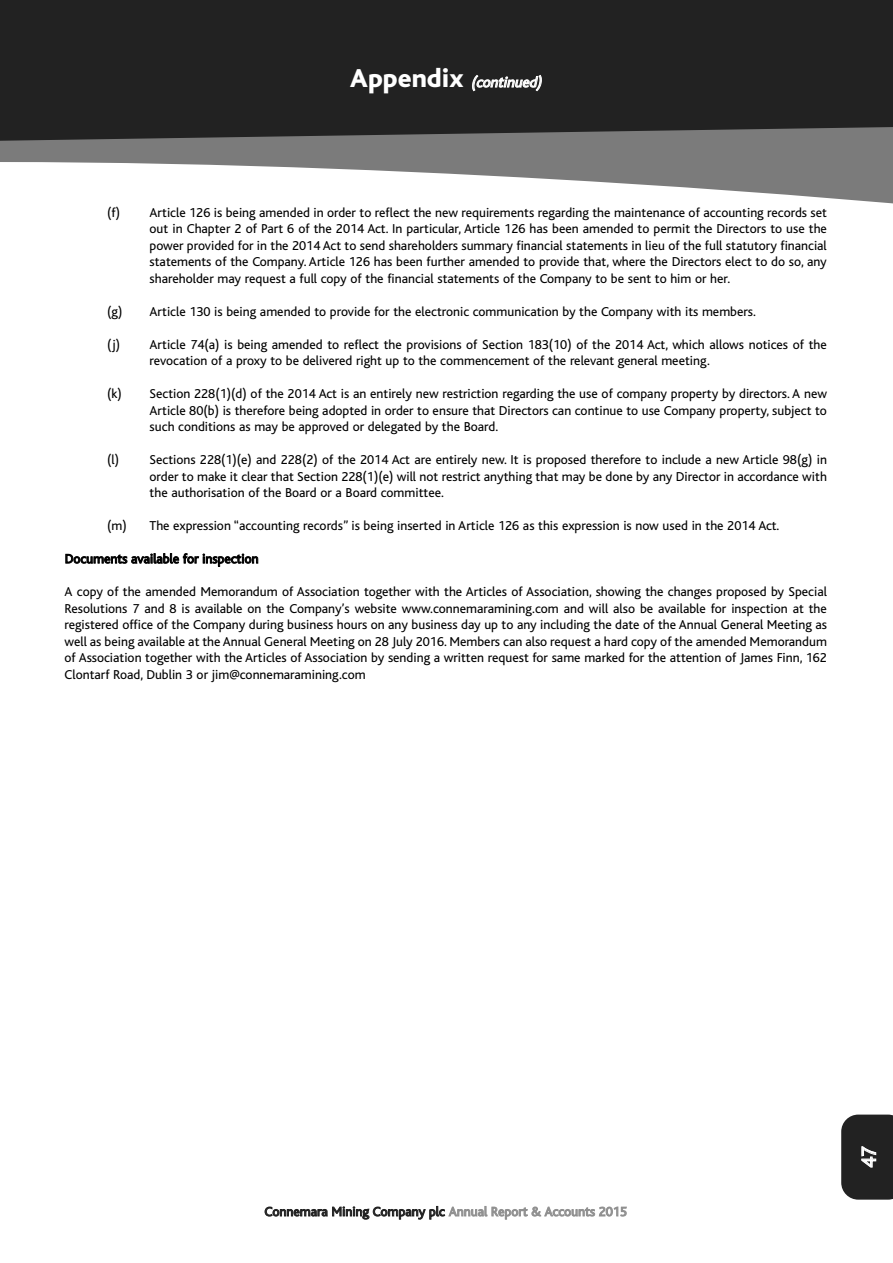
<style>
.page{position:relative;width:893px;height:1263px;background:#fff}
.page>*{position:absolute;margin:0;border:0;box-sizing:border-box;transform-origin:0 0}
.t1{font:21px "Bliss";color:#fff}
.t2{font:italic 15px "Bliss";color:#fff}
.t3{font:13.5px/16.5px "Bliss";color:#000;text-align:justify}
.t4{font:13.5px "Bliss";color:#222}
.s1{font-weight:800;font-style:normal;font-size:27px}
.s2{color:#909090}
</style>
<div class="page">
<svg style="left:0;top:141px;width:893px;height:63px;fill:#7b7b7b"></svg>
<div style="left:0;top:0;width:893px;height:141px;background:#222"></div>
<div style="left:841px;top:1114px;width:52px;height:85px;background:#222"></div>
<p class="t2" style="left:350px;top:77px;width:196px"><span class="s1">Appendix</span> (continued)</p>
<p class="t3" style="left:150px;top:205px;width:679px;text-indent:-43px">(f) Article 126 is being amended in order to reflect the new requirements regarding the maintenance of accounting records set out in Chapter 2 of Part 6 of the 2014 Act. In particular, Article 126 has been amended to permit the Directors to use the power provided for in the 2014 Act to send shareholders summary financial statements in lieu of the full statutory financial statements of the Company. Article 126 has been further amended to provide that, where the Directors elect to do so, any shareholder may request a full copy of the financial statements of the Company to be sent to him or her.</p>
<p class="t3" style="left:107px;top:304px;width:650px">(g) Article 130 is being amended to provide for the electronic communication by the Company with its members.</p>
<p class="t3" style="left:150px;top:337px;width:679px;text-indent:-43px">(j) Article 74(a) is being amended to reflect the provisions of Section 183(10) of the 2014 Act, which allows notices of the revocation of a proxy to be delivered right up to the commencement of the relevant general meeting.</p>
<p class="t3" style="left:150px;top:387px;width:679px;text-indent:-43px">(k) Section 228(1)(d) of the 2014 Act is an entirely new restriction regarding the use of company property by directors. A new Article 80(b) is therefore being adopted in order to ensure that Directors can continue to use Company property, subject to such conditions as may be approved or delegated by the Board.</p>
<p class="t3" style="left:150px;top:453px;width:679px;text-indent:-43px">(l) Sections 228(1)(e) and 228(2) of the 2014 Act are entirely new. It is proposed therefore to include a new Article 98(g) in order to make it clear that Section 228(1)(e) will not restrict anything that may be done by any Director in accordance with the authorisation of the Board or a Board committee.</p>
<p class="t3" style="left:107px;top:519px;width:674px">(m) The expression “accounting records” is being inserted in Article 126 as this expression is now used in the 2014 Act.</p>
<p class="t3" style="left:65px;top:552px;width:195px">Documents available for inspection</p>
<p class="t3" style="left:65px;top:585px;width:764px">A copy of the amended Memorandum of Association together with the Articles of Association, showing the changes proposed by Special Resolutions 7 and 8 is available on the Company’s website www.connemaramining.com and will also be available for inspection at the registered office of the Company during business hours on any business day up to any including the date of the Annual General Meeting as well as being available at the Annual General Meeting on 28 July 2016. Members can also request a hard copy of the amended Memorandum of Association together with the Articles of Association by sending a written request for same marked for the attention of James Finn, 162<br>Clontarf Road, Dublin 3 or jim@connemaramining.com</p>
<p class="t4" style="left:265px;top:1206px;width:364px">Connemara Mining Company plc <span class="s2">Annual Report &amp; Accounts 2015</span></p>
<h1 class="t1" style="left:861px;top:1168px;width:23px;rotate:-90deg">47</h1>
</div>
